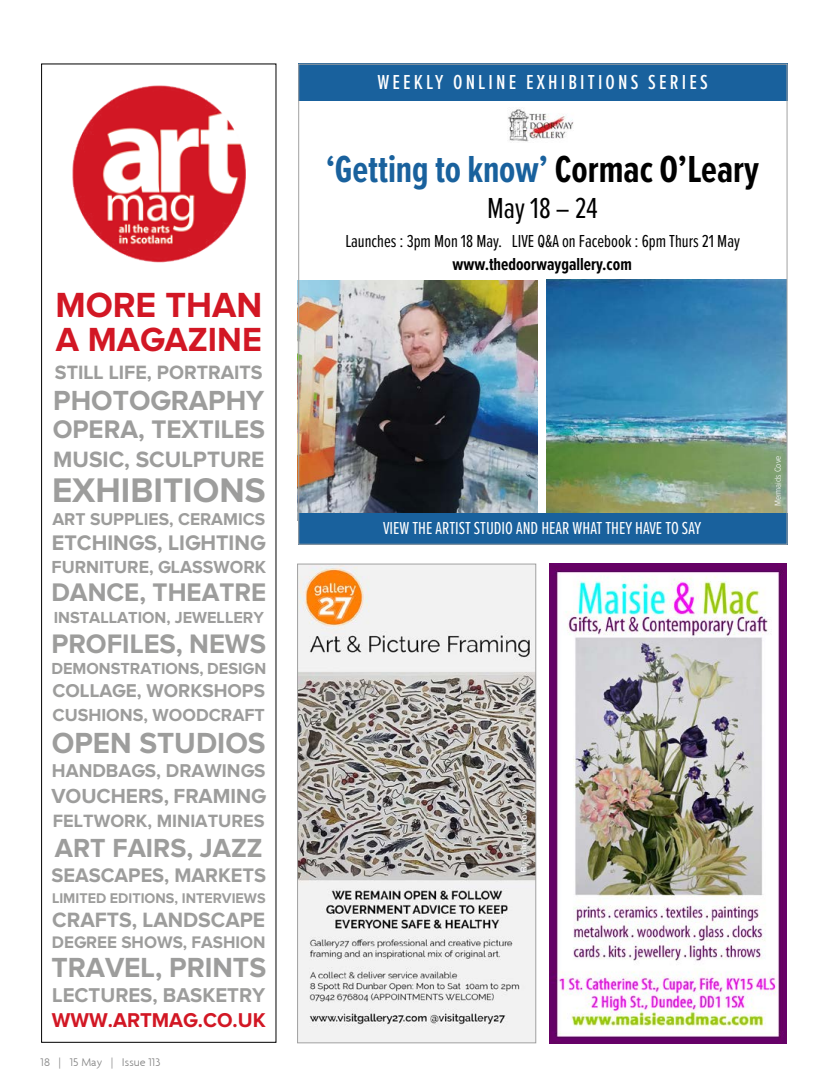
<style>
.page{position:relative;width:830px;height:1085px;background:#fff}
.page>*{position:absolute;margin:0;border:0;box-sizing:border-box;transform-origin:0 0}
.t1{font:700 39px "Proxima Nova Ex Cn";color:#19619d}
.t2{font:700 36.15px "Proxima Nova A";color:#d21724}
.t3{font:700 35.4px "Proxima Nova A";color:#9d9d9c}
.t4{font:700 34.65px "Proxima Nova A";color:#d21724}
.t5{font:700 30.15px "Proxima Nova A";color:#9d9d9c}
.t6{font:30px "Proxima Nova Ex Cn";color:#000}
.t7{font:700 28.65px "Proxima Nova A";color:#9d9d9c}
.t8{font:700 27.75px "Proxima Nova A";color:#9d9d9c}
.t9{font:700 27.15px "Proxima Nova A";color:#9d9d9c}
.t10{font:700 26.4px "Proxima Nova A";color:#9d9d9c}
.t11{font:700 22.95px "Proxima Nova A";color:#9d9d9c}
.t12{font:700 21.9px "Proxima Nova A";color:#9d9d9c}
.t13{font:700 21.45px "Proxima Nova A";color:#9d9d9c}
.t14{font:700 21.15px "Proxima Nova A";color:#9d9d9c}
.t15{font:500 21px "Proxima Nova Ex Cn";letter-spacing:.15em;color:#fff}
.t16{font:700 20.7px "Proxima Nova A";color:#9d9d9c}
.t17{font:700 20.7px "Proxima Nova A";color:#d21724}
.t18{font:700 20.4px "Proxima Nova A";color:#9d9d9c}
.t19{font:700 19.95px "Proxima Nova A";color:#9d9d9c}
.t20{font:700 19.2px "Proxima Nova A";color:#9d9d9c}
.t21{font:700 18.45px "Proxima Nova A";color:#9d9d9c}
.t22{font:700 18.15px "Proxima Nova A";color:#9d9d9c}
.t23{font:18px "Proxima Nova Ex Cn";color:#000}
.t24{font:18px "Proxima Nova Ex Cn";color:#fff}
.t25{font:700 18px "Proxima Nova Ex Cn";color:#000}
.t26{font:700 17.7px "Proxima Nova A";color:#9d9d9c}
.t27{font:700 17.4px "Proxima Nova A";color:#9d9d9c}
.t28{font:700 16.5px "Proxima Nova A";color:#9d9d9c}
.t29{font:700 14.55px "Proxima Nova A";color:#9d9d9c}
.t30{font:300 12px "Agenda";color:#878787}
.t31{font:300 9px "Proxima Nova Cond";color:#fff}
.s1{color:#000}
</style>
<div class="page">
<img style="left:299px;top:565px;width:235px;height:476px">
<div style="left:297px;top:563px;width:239px;height:480px;border:1px solid #a1a1a1"></div>
<img style="left:549px;top:563px;width:237px;height:480px">
<img style="left:508px;top:109px;width:66px;height:33px">
<img style="left:546px;top:280px;width:239px;height:233px">
<div style="left:298px;top:64px;width:489px;height:37px;background:#19619d"></div>
<img style="left:300px;top:280px;width:237px;height:233px">
<div style="left:298px;top:513px;width:489px;height:31px;background:#19619d"></div>
<div style="left:41px;top:64px;width:235px;height:978px;border:1px solid #000"></div>
<img style="left:72px;top:85px;width:173px;height:177px">
<h2 class="t2" style="left:55px;top:284px;width:208px">MORE THAN</h2>
<h3 class="t4" style="left:56px;top:320px;width:207px">A MAGAZINE</h3>
<p class="t19" style="left:55px;top:360px;width:209px">STILL LIFE, PORTRAITS</p>
<h3 class="t7" style="left:53px;top:384px;width:212px">PHOTOGRAPHY</h3>
<h3 class="t10" style="left:53px;top:414px;width:213px">OPERA, TEXTILES</h3>
<p class="t11" style="left:53px;top:446px;width:212px">MUSIC, SCULPTURE</p>
<h3 class="t3" style="left:52px;top:470px;width:215px">EXHIBITIONS</h3>
<p class="t26" style="left:52px;top:508px;width:214px">ART SUPPLIES, CERAMICS</p>
<p class="t12" style="left:52px;top:530px;width:215px">ETCHINGS, LIGHTING</p>
<p class="t22" style="left:51px;top:556px;width:216px">FURNITURE, GLASSWORK</p>
<h3 class="t10" style="left:51px;top:577px;width:216px">DANCE, THEATRE</h3>
<p class="t28" style="left:54px;top:608px;width:211px">INSTALLATION, JEWELLERY</p>
<h3 class="t8" style="left:51px;top:628px;width:216px">PROFILES, NEWS</h3>
<p class="t28" style="left:51px;top:659px;width:216px">DEMONSTRATIONS, DESIGN</p>
<p class="t20" style="left:53px;top:679px;width:214px">COLLAGE, WORKSHOPS</p>
<p class="t22" style="left:53px;top:704px;width:214px">CUSHIONS, WOODCRAFT</p>
<h3 class="t5" style="left:52px;top:725px;width:215px">OPEN STUDIOS</h3>
<p class="t20" style="left:52px;top:759px;width:215px">HANDBAGS, DRAWINGS</p>
<p class="t14" style="left:51px;top:784px;width:216px">VOUCHERS, FRAMING</p>
<p class="t21" style="left:53px;top:810px;width:213px">FELTWORK, MINIATURES</p>
<h3 class="t9" style="left:55px;top:832px;width:209px">ART FAIRS, JAZZ</h3>
<p class="t18" style="left:52px;top:863px;width:216px">SEASCAPES, MARKETS</p>
<p class="t29" style="left:52px;top:889px;width:215px">LIMITED EDITIONS, INTERVIEWS</p>
<p class="t13" style="left:52px;top:907px;width:214px">CRAFTS, LANDSCAPE</p>
<p class="t27" style="left:52px;top:932px;width:215px">DEGREE SHOWS, FASHION</p>
<h3 class="t7" style="left:51px;top:950px;width:216px">TRAVEL, PRINTS</h3>
<p class="t16" style="left:52px;top:982px;width:214px">LECTURES, BASKETRY</p>
<p class="t17" style="left:52px;top:1008px;width:215px">WWW.ARTMAG.CO.UK</p>
<p class="t30" style="left:40px;top:1054px;width:121px">18 | 15 May | Issue 113</p>
<p class="t15" style="left:377px;top:67px;width:332px">WEEKLY ONLINE EXHIBITIONS SERIES</p>
<h1 class="t1" style="left:325px;top:140px;width:434px">‘Getting to know’ <span class="s1">Cormac O’Leary</span></h1>
<h3 class="t6" style="left:487px;top:186px;width:112px">May 18 – 24</h3>
<p class="t23" style="left:345px;top:228px;width:396px">Launches : 3pm Mon 18 May. LIVE Q&amp;A on Facebook : 6pm Thurs 21 May</p>
<p class="t25" style="left:452px;top:250px;width:181px">www.thedoorwaygallery.com</p>
<p class="t24" style="left:383px;top:515px;width:319px">VIEW THE ARTIST STUDIO AND HEAR WHAT THEY HAVE TO SAY</p>
<p class="t31" style="left:770px;top:506px;width:52px;rotate:-90deg">Mermaids Cove</p>
</div>
